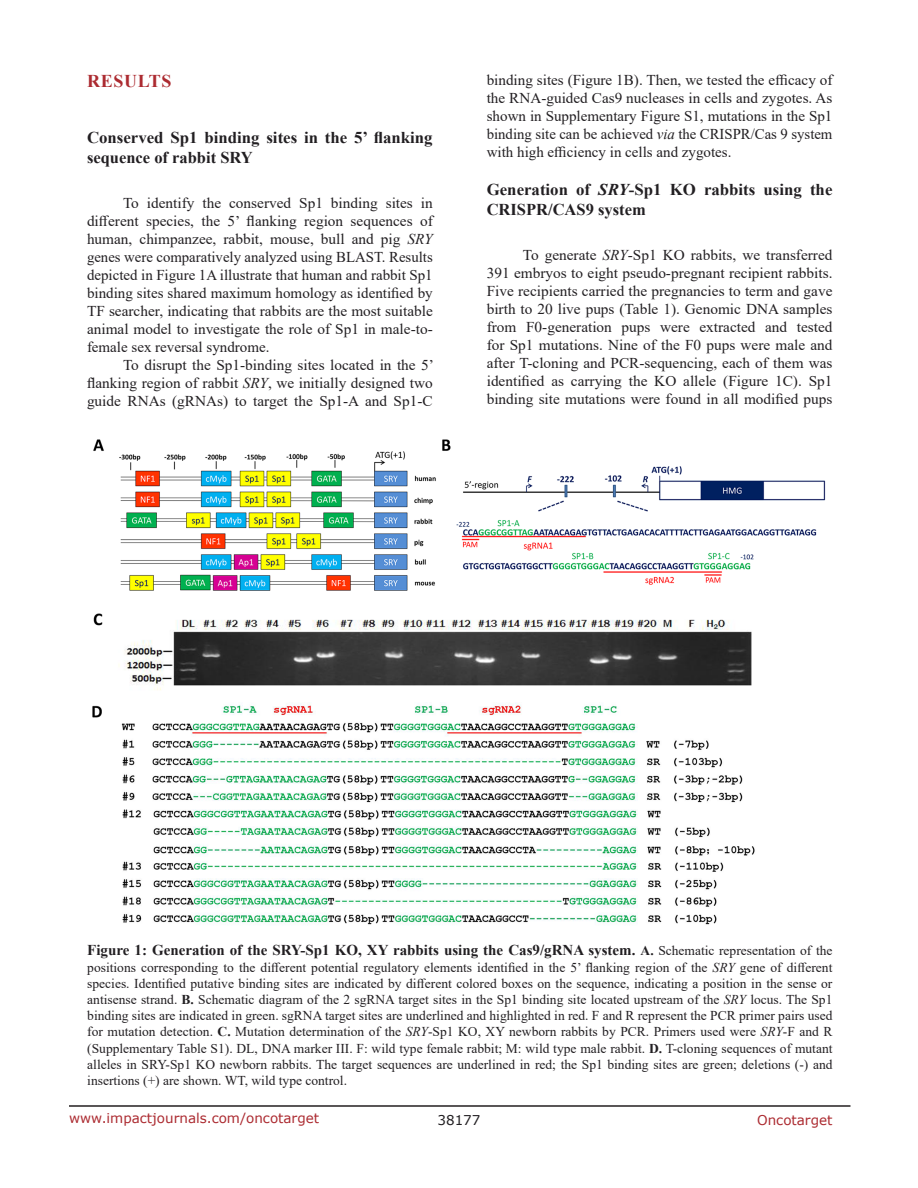
<style>
.page{position:relative;width:918px;height:1188px;background:#fff}
.page>*{position:absolute;margin:0;border:0;box-sizing:border-box;transform-origin:0 0}
.Heading{font:700 18px "Times New Roman";letter-spacing:.035em;color:#ac2b31}
.SubHeading{font:700 16.5px/19.8px "Times New Roman";color:#221f22}
.BodyText{font:15px/18px "Times New Roman";color:#221f22;text-align:justify}
.FigureText{font:700 15px "Times New Roman";color:#221f22}
.FigureText-2{font:13.5px/16.2px "Times New Roman";color:#221f22;text-align:justify}
.t1{font:13.5px "Verdana";color:#ac2b31}
.t2{font:13.5px "Verdana";color:#221f22}
.s1{font-style:italic}
.s2{font-size:13.5px}
.s3{font-weight:400;font-size:13.5px}
.s4{font-weight:700}
</style>
<div class="page">
<hr style="left:69px;top:1105px;width:781px;height:2px;background:#231f20">
<img style="left:92px;top:439px;width:734px;height:487px">
<p class="Heading" style="left:87px;top:68px;width:86px">RESULTS</p>
<p class="SubHeading" style="left:87px;top:127px;width:347px">Conserved Sp1 binding sites in the 5’ flanking sequence of rabbit SRY</p>
<p class="BodyText" style="left:87px;top:193px;width:347px;text-indent:36px">To identify the conserved Sp1 binding sites in different species, the 5’ flanking region sequences of human, chimpanzee, rabbit, mouse, bull and pig <span class="s1">SRY </span>genes were comparatively analyzed using BLAST. Results depicted in Figure 1A illustrate that human and rabbit Sp1 binding sites shared maximum homology as identified by TF searcher, indicating that rabbits are the most suitable animal model to investigate the role of Sp1 in male-to&shy;female sex reversal syndrome.</p>
<p class="BodyText" style="left:87px;top:355px;width:348px;text-indent:36px">To disrupt the Sp1-binding sites located in the 5’ flanking region of rabbit <span class="s1">SRY</span>, we initially designed two guide RNAs (gRNAs) to target the Sp1-A and Sp1-C</p>
<p class="BodyText" style="left:487px;top:71px;width:347px">binding sites (Figure 1B). Then, we tested the efficacy of the RNA-guided Cas9 nucleases in cells and zygotes. As shown in Supplementary Figure S1, mutations in the Sp1 binding site can be achieved <span class="s1">via</span> the CRISPR/Cas 9 system with high efficiency in cells and zygotes.</p>
<p class="SubHeading" style="left:487px;top:179px;width:347px">Generation of <span class="s1">SRY</span>-Sp1 KO rabbits using the<br>CRISPR/CAS9 system</p>
<p class="BodyText" style="left:487px;top:246px;width:347px;text-indent:36px">To generate <span class="s1">SRY</span>-Sp1 KO rabbits, we transferred 391 embryos to eight pseudo-pregnant recipient rabbits.<br>Five recipients carried the pregnancies to term and gave birth to 20 live pups (Table 1). Genomic DNA samples from F0-generation pups were extracted and tested for Sp1 mutations. Nine of the F0 pups were male and after T-cloning and PCR-sequencing, each of them was identified as carrying the KO allele (Figure 1C). Sp1 binding site mutations were found in all modified pups</p>
<p class="FigureText" style="left:87px;top:940px;width:747px">Figure 1: Generation of the SRY-Sp1 KO, XY rabbits using the Cas9/gRNA system. <span class="s2">A.</span> <span class="s3">Schematic representation of the</span></p>
<p class="FigureText-2" style="left:87px;top:959px;width:747px">positions corresponding to the different potential regulatory elements identified in the 5’ flanking region of the <span class="s1">SRY</span> gene of different species. Identified putative binding sites are indicated by different colored boxes on the sequence, indicating a position in the sense or antisense strand. <span class="s4">B.</span> Schematic diagram of the 2 sgRNA target sites in the Sp1 binding site located upstream of the <span class="s1">SRY</span> locus. The Sp1 binding sites are indicated in green. sgRNA target sites are underlined and highlighted in red. F and R represent the PCR primer pairs used for mutation detection. <span class="s4">C.</span> Mutation determination of the <span class="s1">SRY</span>-Sp1 KO, XY newborn rabbits by PCR. Primers used were <span class="s1">SRY</span>-F and R (Supplementary Table S1). DL, DNA marker III. F: wild type female rabbit; M: wild type male rabbit. <span class="s4">D.</span> T-cloning sequences of mutant alleles in SRY-Sp1 KO newborn rabbits. The target sequences are underlined in red; the Sp1 binding sites are green; deletions (-) and insertions (+) are shown. WT, wild type control.</p>
<p class="t1" style="left:69px;top:1109px;width:252px">www.impactjournals.com/oncotarget</p>
<p class="t2" style="left:438px;top:1111px;width:44px">38177</p>
<p class="t1" style="left:757px;top:1111px;width:77px">Oncotarget</p>
</div>
